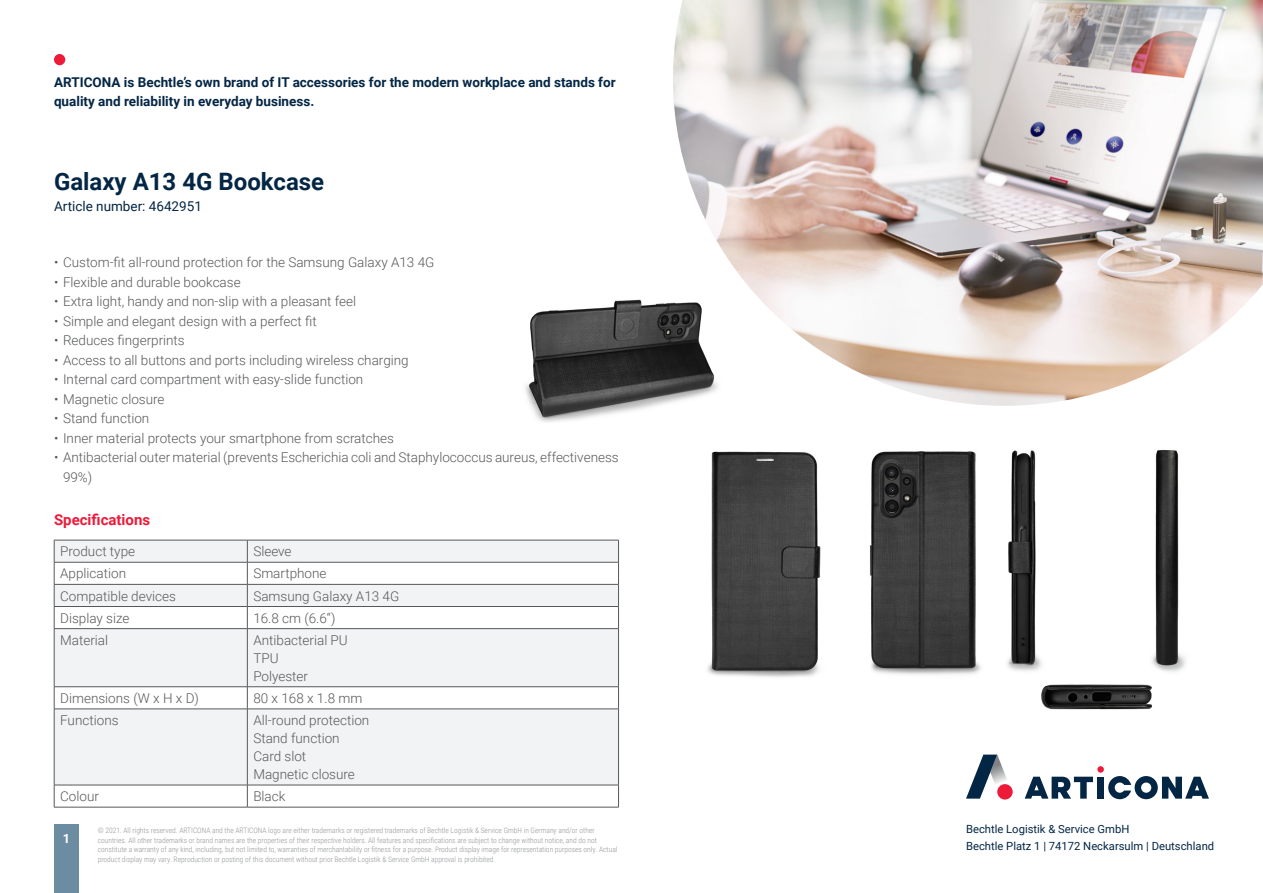
<style>
.page{position:relative;width:1263px;height:893px;background:#fff}
.page>*{position:absolute;margin:0;border:0;box-sizing:border-box;transform-origin:0 0}
.t1{font:700 24px "Roboto";color:#042645}
.t2{font:700 15px "Roboto";color:#ed1a3a}
.t3{font:300 13.5px/18px "Roboto";color:#57585a}
.t4{font:700 13.5px/19.5px "Roboto";color:#042645}
.t5{font:13.5px "Roboto";color:#042645}
.t6{font:700 12.75px "Roboto";color:#fff}
.t7{font:11.25px/16.5px "Roboto";color:#042645}
.t8{font:300 7.5px/9.8px "Roboto Condensed";color:#939598}
</style>
<div class="page">
<img style="left:525px;top:299px;width:148px;height:123px">
<img style="left:707px;top:451px;width:114px;height:226px">
<img style="left:870px;top:451px;width:111px;height:224px">
<img style="left:1007px;top:450px;width:178px;height:260px">
<div style="left:54px;top:825px;width:25px;height:68px;background:#6b8ca1"></div>
<div style="left:54px;top:54px;width:11px;height:11px;background:#ed1a3a;border-radius:50%"></div>
<div style="left:1097px;top:766px;width:7px;height:7px;background:#ed1a3a;border-radius:50%"></div>
<svg style="left:1025px;top:777px;width:68px;height:22px"></svg>
<div style="left:1097px;top:777px;width:7px;height:22px;background:#042645"></div>
<svg style="left:1108px;top:776px;width:101px;height:23px"></svg>
<svg style="left:966px;top:755px;width:47px;height:44px"></svg>
<div style="left:997px;top:784px;width:16px;height:15px;background:#ed1a3a;border-radius:50%"></div>
<img style="left:673px;top:0;width:590px;height:406px">
<svg style="left:55px;top:629px;width:563px;height:156px;fill:#f2f3f4"></svg>
<svg style="left:54px;top:540px;width:565px;height:88px"></svg>
<hr style="left:54px;top:628px;width:193px;height:1px;background:#57585a">
<hr style="left:54px;top:629px;width:1px;height:58px;background:#57585a">
<hr style="left:247px;top:628px;width:372px;height:1px;background:#57585a">
<hr style="left:247px;top:629px;width:1px;height:58px;background:#57585a">
<hr style="left:618px;top:629px;width:1px;height:58px;background:#57585a">
<hr style="left:54px;top:686px;width:193px;height:1px;background:#57585a">
<svg style="left:54px;top:687px;width:1px;height:22px"></svg>
<hr style="left:247px;top:686px;width:372px;height:1px;background:#57585a">
<svg style="left:247px;top:687px;width:1px;height:22px"></svg>
<svg style="left:618px;top:687px;width:1px;height:22px"></svg>
<hr style="left:54px;top:709px;width:193px;height:1px;background:#57585a">
<hr style="left:54px;top:709px;width:1px;height:76px;background:#57585a">
<hr style="left:247px;top:709px;width:372px;height:1px;background:#57585a">
<hr style="left:247px;top:709px;width:1px;height:76px;background:#57585a">
<hr style="left:618px;top:709px;width:1px;height:76px;background:#57585a">
<hr style="left:54px;top:785px;width:193px;height:1px;background:#57585a">
<svg style="left:54px;top:785px;width:1px;height:22px"></svg>
<hr style="left:247px;top:785px;width:372px;height:1px;background:#57585a">
<svg style="left:247px;top:785px;width:1px;height:22px"></svg>
<svg style="left:618px;top:785px;width:1px;height:22px"></svg>
<hr style="left:54px;top:807px;width:193px;height:1px;background:#57585a">
<hr style="left:247px;top:807px;width:372px;height:1px;background:#57585a">
<p class="t4" style="left:54px;top:72px;width:563px">ARTICONA is Bechtle’s own brand of IT accessories for the modern workplace and stands for quality and reliability in everyday business.</p>
<h1 class="t1" style="left:54px;top:165px;width:272px">Galaxy A13 4G Bookcase</h1>
<p class="t5" style="left:54px;top:197px;width:149px">Article number: 4642951</p>
<p class="t3" style="left:54px;top:253px;width:382px">• Custom-fit all-round protection for the Samsung Galaxy A13 4G</p>
<p class="t3" style="left:54px;top:273px;width:188px">• Flexible and durable bookcase</p>
<p class="t3" style="left:54px;top:292px;width:303px">• Extra light, handy and non-slip with a pleasant feel</p>
<p class="t3" style="left:54px;top:312px;width:264px">• Simple and elegant design with a perfect fit</p>
<p class="t3" style="left:54px;top:331px;width:132px">• Reduces fingerprints</p>
<p class="t3" style="left:54px;top:351px;width:356px">• Access to all buttons and ports including wireless charging</p>
<p class="t3" style="left:54px;top:370px;width:311px">• Internal card compartment with easy-slide function</p>
<p class="t3" style="left:54px;top:390px;width:112px">• Magnetic closure</p>
<p class="t3" style="left:54px;top:409px;width:97px">• Stand function</p>
<p class="t3" style="left:54px;top:429px;width:341px">• Inner material protects your smartphone from scratches</p>
<p class="t3" style="left:63px;top:447px;width:557px;line-height:19.5px;text-indent:-9px">• Antibacterial outer material (prevents Escherichia coli and Staphylococcus aureus, effectiveness<br>99%)</p>
<p class="t2" style="left:54px;top:510px;width:98px">Specifications</p>
<p class="t3" style="left:60px;top:542px;width:76px">Product type</p>
<p class="t3" style="left:253px;top:542px;width:40px">Sleeve</p>
<p class="t3" style="left:60px;top:564px;width:67px">Application</p>
<p class="t3" style="left:253px;top:564px;width:75px">Smartphone</p>
<p class="t3" style="left:60px;top:586px;width:117px">Compatible devices</p>
<p class="t3" style="left:253px;top:586px;width:147px">Samsung Galaxy A13 4G</p>
<p class="t3" style="left:60px;top:608px;width:71px">Display size</p>
<p class="t3" style="left:253px;top:608px;width:84px">16.8 cm (6.6“)</p>
<p class="t3" style="left:60px;top:630px;width:50px">Material</p>
<p class="t3" style="left:253px;top:630px;width:96px">Antibacterial PU<br>TPU<br>Polyester</p>
<p class="t3" style="left:60px;top:689px;width:140px">Dimensions (W x H x D)</p>
<p class="t3" style="left:253px;top:689px;width:111px">80 x 168 x 1.8 mm</p>
<p class="t3" style="left:60px;top:711px;width:60px">Functions</p>
<p class="t3" style="left:253px;top:711px;width:117px">All-round protection<br>Stand function<br>Card slot<br>Magnetic closure</p>
<p class="t3" style="left:60px;top:787px;width:40px">Colour</p>
<p class="t3" style="left:253px;top:787px;width:34px">Black</p>
<p class="t6" style="left:63px;top:829px;width:9px">1</p>
<p class="t7" style="left:966px;top:821px;width:250px">Bechtle Logistik &amp; Service GmbH<br>Bechtle Platz 1 | 74172 Neckarsulm | Deutschland</p>
<p class="t8" style="left:98px;top:825px;width:521px">© 2021. All rights reserved. ARTICONA and the ARTICONA logo are either trademarks or registered trademarks of Bechtle Logistik &amp; Service GmbH in Germany and/or other countries. All other trademarks or brand names are the properties of their respective holders. All features and specifications are subject to change without notice, and do not constitute a warranty of any kind, including, but not limited to, warranties of merchantability or fitness for a purpose. Product display image for representation purposes only. Actual product display may vary. Reproduction or posting of this document without prior Bechtle Logistik &amp; Service GmbH approval is prohibited.</p>
</div>
